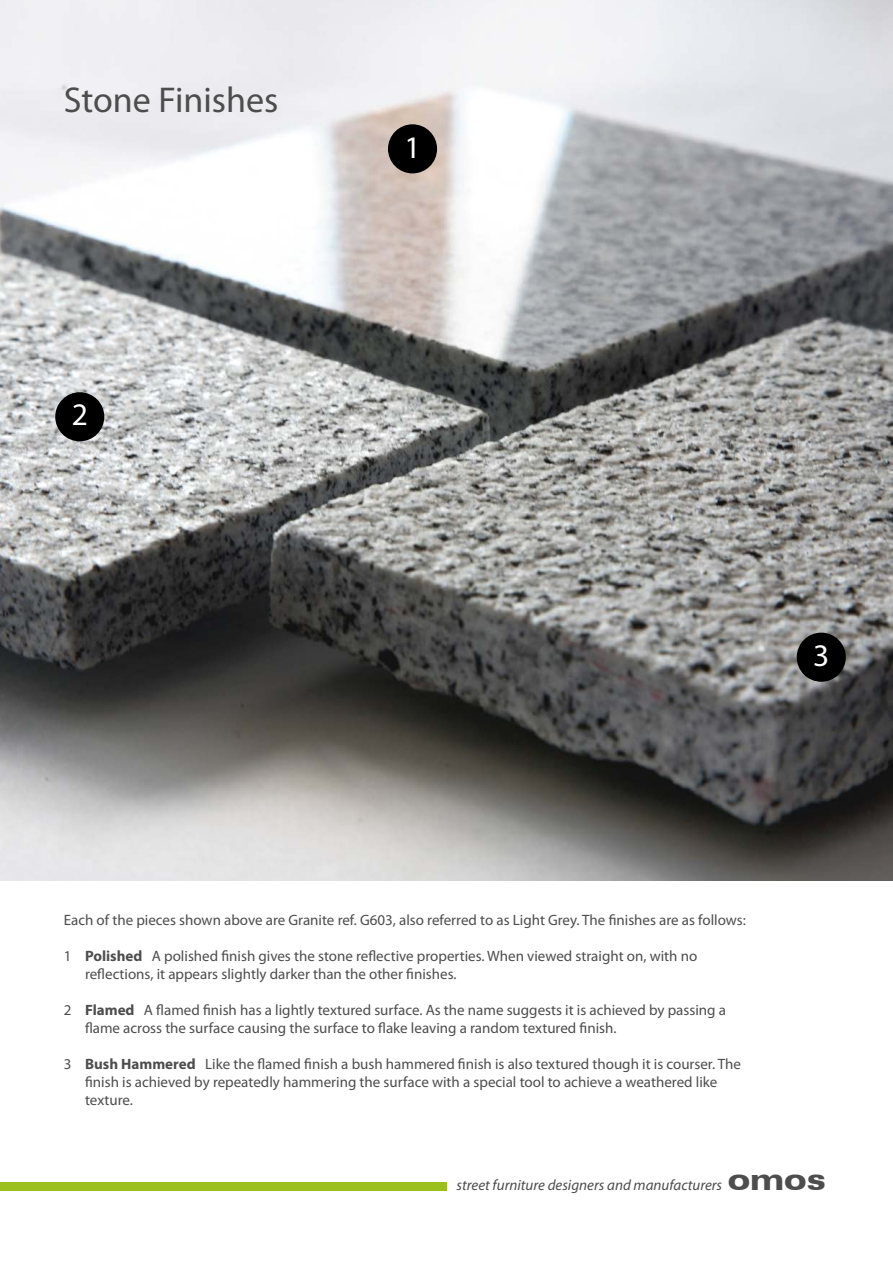
<style>
.page{position:relative;width:893px;height:1263px;background:#fff}
.page>*{position:absolute;margin:0;border:0;box-sizing:border-box;transform-origin:0 0}
.t1{font:36px "Myriad Pro";color:#4d4d4d}
.t2{font:31.5px "Myriad";color:#fff}
.Omos_number_text{font:15px/18px "Myriad Pro";color:#4d4d4d}
.t3{font:italic 15px "Myriad Pro";color:#4d4d4d}
.s1{font-weight:700}
.s2{font-family:"Zurich BT";font-weight:900;font-style:normal;font-stretch:expanded;font-size:30px}
</style>
<div class="page">
<img style="left:1px;top:0;width:891px;height:880px">
<div style="left:389px;top:125px;width:47px;height:48px;background:#000;border-radius:50%"></div>
<div style="left:388px;top:124px;width:49px;height:49px;border:2px solid #000;border-radius:50%"></div>
<div style="left:56px;top:393px;width:48px;height:48px;background:#000;border-radius:50%"></div>
<div style="left:55px;top:392px;width:49px;height:49px;border:2px solid #000;border-radius:50%"></div>
<div style="left:797px;top:633px;width:48px;height:48px;background:#000;border-radius:50%"></div>
<div style="left:797px;top:633px;width:49px;height:49px;border:2px solid #000;border-radius:50%"></div>
<div style="left:0;top:1182px;width:446px;height:9px;background:#9bbf1c"></div>
<p class="t1" style="left:64px;top:78px;width:216px">Stone Finishes</p>
<p class="t2" style="left:72px;top:399px;width:18px">2</p>
<p class="t2" style="left:404px;top:131px;width:18px">1</p>
<p class="t2" style="left:813px;top:640px;width:18px">3</p>
<p class="Omos_number_text" style="left:64px;top:911px;width:684px">Each of the pieces shown above are Granite ref. G603, also referred to as Light Grey. The finishes are as follows:</p>
<p class="Omos_number_text" style="left:85px;top:947px;width:614px;text-indent:-21px">1 <span class="s1">Polished</span> A polished finish gives the stone reflective properties. When viewed straight on, with no reflections, it appears slightly darker than the other finishes.</p>
<p class="Omos_number_text" style="left:85px;top:1001px;width:642px;text-indent:-21px">2 <span class="s1">Flamed</span> A flamed finish has a lightly textured surface. As the name suggests it is achieved by passing a flame across the surface causing the surface to flake leaving a random textured finish.</p>
<p class="Omos_number_text" style="left:85px;top:1055px;width:657px;text-indent:-21px">3 <span class="s1">Bush Hammered</span> Like the flamed finish a bush hammered finish is also textured though it is courser. The finish is achieved by repeatedly hammering the surface with a special tool to achieve a weathered like texture.</p>
<p class="t3" style="left:457px;top:1176px;width:371px">street furniture designers and manufacturers <span class="s2">omos</span></p>
</div>
